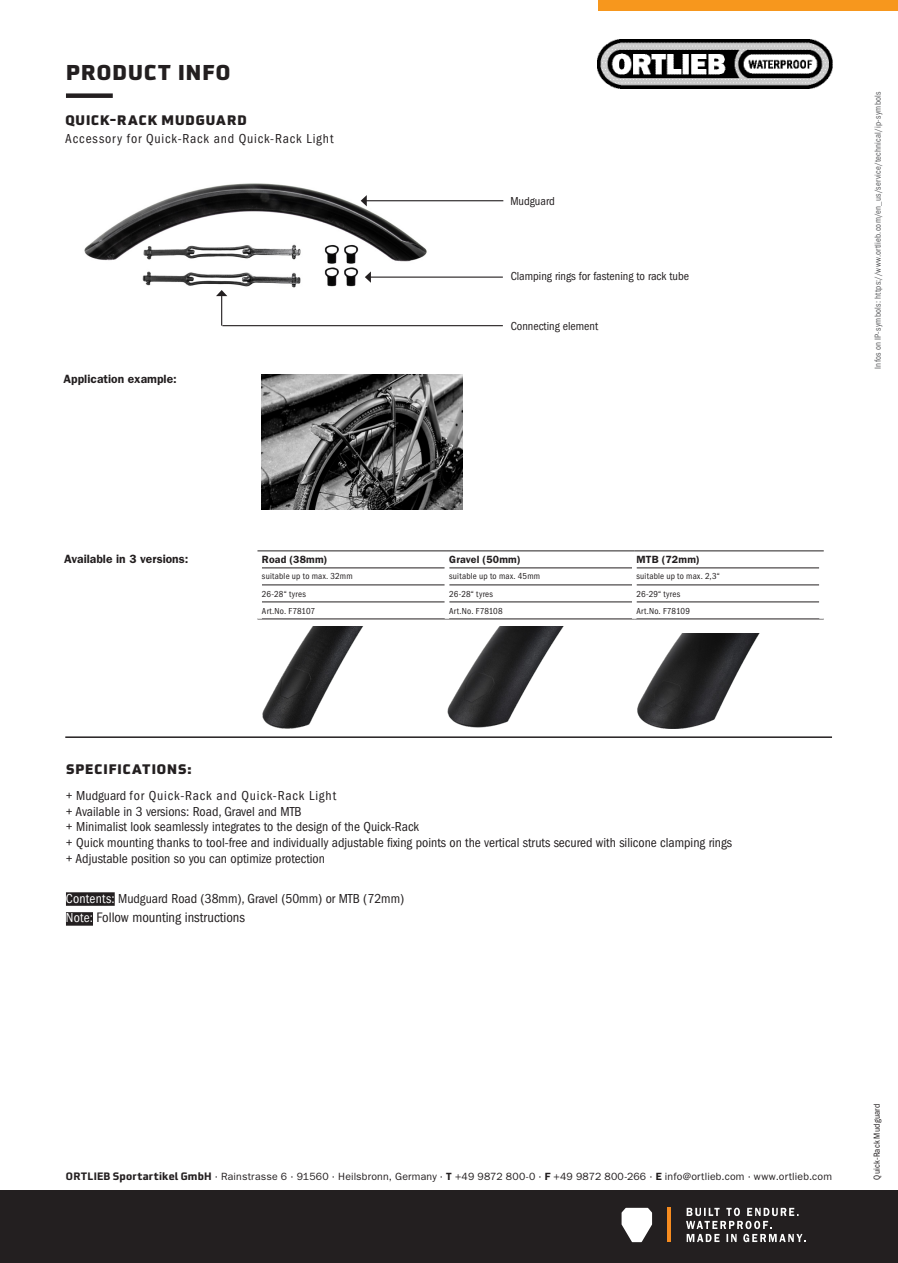
<style>
.page{position:relative;width:898px;height:1263px;background:#fff}
.page>*{position:absolute;margin:0;border:0;box-sizing:border-box;transform-origin:0 0}
.t1{font:900 21px "Utility Pro";letter-spacing:.055em;color:#231f20}
.Beschreibung_ohne_Au{font:condensed 14.25px "ITC Franklin Gothic Std";color:#231f20}
.Beschreibung{font:condensed 13.5px "ITC Franklin Gothic Std";color:#231f20}
.Beschreibung_ohne_Au-2{font:condensed 13.5px "ITC Franklin Gothic Std";color:#231f20}
.Beschreibung-2{font:condensed 13.5px "ITC Franklin Gothic Std";letter-spacing:.06em;color:#231f20}
.Beschreibung-3{font:condensed 13.5px "ITC Franklin Gothic Std";letter-spacing:.055em;color:#231f20}
.t2{font:900 13.5px "Utility Pro";letter-spacing:.07em;color:#231f20}
.Bildbeschriftung{font:condensed 12px "ITC Franklin Gothic Std";color:#231f20}
.Bildbeschriftung-2{font:600 12px "ITC Franklin Gothic Std";color:#231f20}
.t3{font:10.5px "ITC Franklin Gothic Std";letter-spacing:.02em;color:#231f20}
.t4{font:600 10.5px "ITC Franklin Gothic Std";letter-spacing:.02em;color:#231f20}
.Version{font:condensed 9px "ITC Franklin Gothic Std";letter-spacing:.025em;color:#231f20}
.t5{font:condensed 9px "ITC Franklin Gothic Std";letter-spacing:.025em;color:#57585a;scale:.96 1}
.s1{color:#fff}
.s2{font-size:13.5px;color:#fff}
.s3{font-family:"Utility OT";font-weight:700}
.s4{font-weight:600}
</style>
<div class="page">
<img style="left:597px;top:39px;width:234px;height:49px">
<div style="left:597px;top:0;width:300px;height:10px;background:#f7971d"></div>
<div style="left:0;top:1191px;width:897px;height:72px;background:#231f20"></div>
<svg style="left:621px;top:1208px;width:30px;height:34px"></svg>
<hr style="left:667px;top:1208px;width:3px;height:34px;background:#f68b1f">
<svg style="left:686px;top:1208px;width:119px;height:34px"></svg>
<hr style="left:65px;top:736px;width:766px;height:2px;background:#231f20">
<div style="left:66px;top:93px;width:47px;height:5px;background:#231f20"></div>
<img style="left:84px;top:183px;width:343px;height:134px">
<svg style="left:222px;top:324px;width:281px;height:3px"></svg>
<hr style="left:222px;top:325px;width:280px;height:1px;background:#231f20">
<div style="left:363px;top:270px;width:141px;height:14px;background:#fff"></div>
<hr style="left:370px;top:277px;width:132px;height:1px;background:#231f20">
<svg style="left:365px;top:271px;width:6px;height:12px"></svg>
<div style="left:359px;top:194px;width:145px;height:14px;background:#fff"></div>
<hr style="left:366px;top:200px;width:137px;height:1px;background:#231f20">
<svg style="left:360px;top:196px;width:6px;height:10px"></svg>
<hr style="left:221px;top:295px;width:1px;height:31px;background:#231f20">
<svg style="left:216px;top:290px;width:11px;height:6px"></svg>
<img style="left:261px;top:375px;width:201px;height:135px">
<img style="left:262px;top:627px;width:101px;height:102px">
<img style="left:447px;top:626px;width:117px;height:102px">
<img style="left:637px;top:633px;width:122px;height:95px">
<div style="left:66px;top:892px;width:49px;height:14px;background:#231f20"></div>
<div style="left:66px;top:912px;width:27px;height:14px;background:#231f20"></div>
<hr style="left:262px;top:568px;width:182px;height:1px;background:#231f20">
<hr style="left:449px;top:568px;width:182px;height:1px;background:#231f20">
<hr style="left:636px;top:568px;width:183px;height:1px;background:#231f20">
<hr style="left:262px;top:585px;width:182px;height:1px;background:#231f20">
<hr style="left:449px;top:585px;width:182px;height:1px;background:#231f20">
<hr style="left:636px;top:585px;width:183px;height:1px;background:#231f20">
<hr style="left:262px;top:602px;width:182px;height:1px;background:#231f20">
<hr style="left:449px;top:602px;width:182px;height:1px;background:#231f20">
<hr style="left:636px;top:602px;width:183px;height:1px;background:#231f20">
<hr style="left:257px;top:619px;width:190px;height:1px;background:#231f20">
<hr style="left:447px;top:619px;width:187px;height:1px;background:#231f20">
<hr style="left:634px;top:619px;width:189px;height:1px;background:#231f20">
<hr style="left:257px;top:551px;width:190px;height:1px;background:#231f20">
<hr style="left:447px;top:551px;width:187px;height:1px;background:#231f20">
<hr style="left:634px;top:551px;width:189px;height:1px;background:#231f20">
<h1 class="t1" style="left:66px;top:53px;width:166px">PRODUCT INFO</h1>
<p class="t2" style="left:65px;top:108px;width:183px">QUICK-RACK MUDGUARD</p>
<p class="Beschreibung-2" style="left:65px;top:131px;width:269px">Accessory for Quick-Rack and Quick-Rack Light</p>
<p class="Bildbeschriftung-2" style="left:64px;top:372px;width:115px">Application example:</p>
<p class="Bildbeschriftung" style="left:510px;top:194px;width:46px">Mudguard</p>
<p class="Bildbeschriftung" style="left:510px;top:270px;width:180px">Clamping rings for fastening to rack tube</p>
<p class="Bildbeschriftung" style="left:510px;top:319px;width:89px">Connecting element</p>
<p class="Bildbeschriftung-2" style="left:64px;top:552px;width:126px">Available in 3 versions:</p>
<p class="t2" style="left:66px;top:757px;width:127px">SPECIFICATIONS:</p>
<p class="t4" style="left:262px;top:553px;width:67px">Road (38mm)</p>
<p class="t4" style="left:449px;top:553px;width:73px">Gravel (50mm)</p>
<p class="t4" style="left:636px;top:553px;width:65px">MTB (72mm)</p>
<p class="Version" style="left:262px;top:571px;width:92px">suitable up to max. 32mm</p>
<p class="Version" style="left:449px;top:571px;width:92px">suitable up to max. 45mm</p>
<p class="Version" style="left:636px;top:571px;width:85px">suitable up to max. 2,3“</p>
<p class="Version" style="left:262px;top:588px;width:45px">26-28“ tyres</p>
<p class="Version" style="left:449px;top:588px;width:45px">26-28“ tyres</p>
<p class="Version" style="left:636px;top:588px;width:45px">26-29“ tyres</p>
<p class="Version" style="left:262px;top:605px;width:55px">Art.No. F78107</p>
<p class="Version" style="left:449px;top:605px;width:55px">Art.No. F78108</p>
<p class="Version" style="left:636px;top:605px;width:55px">Art.No. F78109</p>
<p class="Beschreibung-3" style="left:66px;top:788px;width:271px">+ Mudguard for Quick-Rack and Quick-Rack Light</p>
<p class="Beschreibung" style="left:66px;top:804px;width:237px">+ Available in 3 versions: Road, Gravel and MTB</p>
<p class="Beschreibung" style="left:66px;top:819px;width:354px">+ Minimalist look seamlessly integrates to the design of the Quick-Rack</p>
<p class="Beschreibung" style="left:66px;top:835px;width:667px">+ Quick mounting thanks to tool-free and individually adjustable fixing points on the vertical struts secured with silicone clamping rings</p>
<p class="Beschreibung" style="left:66px;top:851px;width:260px">+ Adjustable position so you can optimize protection</p>
<p class="Beschreibung_ohne_Au-2" style="left:66px;top:890px;width:339px"><span class="s1">Contents:</span> Mudguard Road (38mm), Gravel (50mm) or MTB (72mm)</p>
<p class="Beschreibung_ohne_Au" style="left:66px;top:910px;width:180px"><span class="s2">Note:</span> Follow mounting instructions</p>
<p class="t5" style="left:872px;top:369px;width:290px;rotate:-90deg">Infos on IP-symbols: https://www.ortlieb.com/en_us/service/technical/ip-symbols</p>
<p class="t3" style="left:66px;top:1170px;width:767px"><span class="s3">ORTLIEB Sportartikel GmbH</span> · Rainstrasse 6 · 91560 · Heilsbronn, Germany · <span class="s4">T</span> +49 9872 800-0 · <span class="s4">F</span> +49 9872 800-266 · <span class="s4">E</span> info@ortlieb.com · www.ortlieb.com</p>
<p class="Version" style="left:871px;top:1179px;width:77px;rotate:-90deg">Quick-Rack Mudguard</p>
</div>
